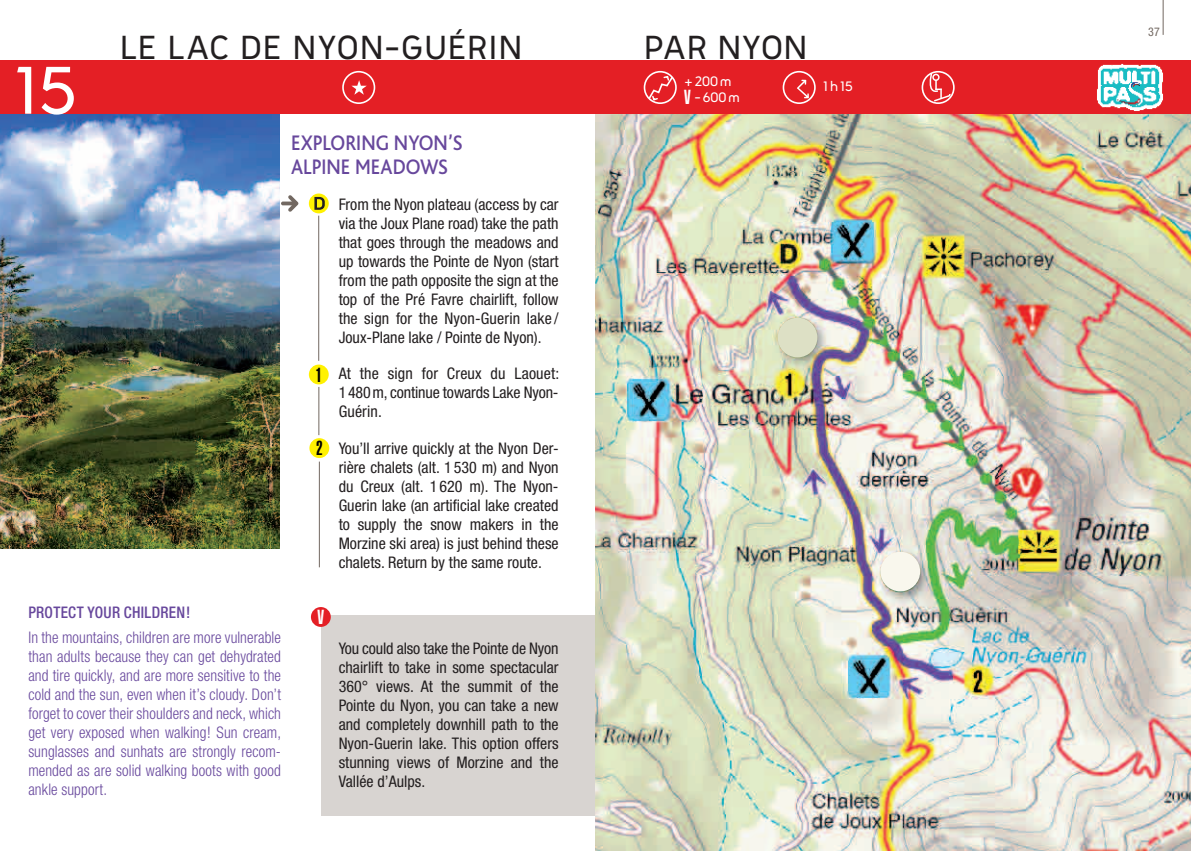
<style>
.page{position:relative;width:1191px;height:851px;background:#fff}
.page>*{position:absolute;margin:0;border:0;box-sizing:border-box;transform-origin:0 0}
.t1{font:700 78.6px "FNAC Demi";color:#fff}
.t2{font:700 39px "FNAC Demi";letter-spacing:.035em;color:#231f20}
.t3{font:500 22px/24px "Bliss";letter-spacing:.005em;color:#67479c;scale:.9 1}
.t4{font:900 extra-condensed 20px "Helvetica";color:#000}
.t5{font:900 extra-condensed 20px "Helvetica";color:#fff}
.t6{font:condensed 16px/19px "Helvetica Neue";color:#231f20;text-align:justify}
.t7{font:300 condensed 16px/19px "Helvetica Neue";letter-spacing:.01em;color:#67479c;text-align:justify;scale:.95 1}
.t8{font:500 condensed 16px "Helvetica Neue";letter-spacing:.02em;color:#67479c;scale:.95 1}
.t9{font:700 16px/16px "FNAC Demi";color:#fff}
.t10{font:condensed 12px "Helvetica Neue";color:#726861}
.s1{font-family:"Helvetica";font-weight:900;font-stretch:extra-condensed;font-size:20px}
</style>
<div class="page">
<img style="left:0;top:113px;width:279px;height:435px">
<div style="left:321px;top:615px;width:332px;height:200px;background:#d8d4d1"></div>
<img style="left:595px;top:113px;width:596px;height:737px">
<div style="left:777px;top:317px;width:40px;height:40px;background:#dde0c5;border-radius:50%"></div>
<div style="left:880px;top:551px;width:40px;height:40px;background:#f9f7ed;border-radius:50%"></div>
<div style="left:0;top:60px;width:1191px;height:53px;background:#e41f25"></div>
<svg style="left:281px;top:195px;width:17px;height:17px"></svg>
<hr style="left:318px;top:216px;width:1px;height:145px;background:#726861">
<div style="left:309px;top:438px;width:20px;height:20px;background:#fff101;border-radius:50%"></div>
<hr style="left:319px;top:461px;width:1px;height:106px;background:#726861">
<div style="left:309px;top:364px;width:20px;height:20px;background:#fff101;border-radius:50%"></div>
<hr style="left:1162px;top:0;width:1px;height:35px;background:#726861">
<hr style="left:318px;top:387px;width:1px;height:48px;background:#726861">
<div style="left:311px;top:607px;width:20px;height:19px;background:#e41f25;border-radius:50%"></div>
<div style="left:782px;top:71px;width:33px;height:33px;border:2px solid #fff;border-radius:50%"></div>
<svg style="left:797px;top:80px;width:12px;height:18px"></svg>
<div style="left:921px;top:71px;width:33px;height:33px;border:2px solid #fff;border-radius:50%"></div>
<svg style="left:926px;top:72px;width:24px;height:31px"></svg>
<div style="left:342px;top:71px;width:33px;height:33px;border:2px solid #fff;border-radius:50%"></div>
<svg style="left:351px;top:80px;width:16px;height:15px"></svg>
<svg style="left:309px;top:193px;width:20px;height:20px"></svg>
<svg style="left:314px;top:197px;width:11px;height:13px"></svg>
<div style="left:643px;top:71px;width:34px;height:33px;border:2px solid #fff;border-radius:50%"></div>
<svg style="left:647px;top:75px;width:27px;height:26px"></svg>
<img style="left:1097px;top:63px;width:66px;height:48px">
<h1 class="t1" style="left:14px;top:53px;width:64px">15</h1>
<h2 class="t2" style="left:120px;top:29px;width:403px">LE LAC DE NYON-GUÉRIN</h2>
<h2 class="t2" style="left:644px;top:29px;width:164px">PAR NYON</h2>
<h3 class="t3" style="left:291px;top:131px;width:192px">EXPLORING NYON’S<br>ALPINE MEADOWS</h3>
<p class="t4" style="left:315px;top:364px;width:8px">1</p>
<p class="t4" style="left:316px;top:436px;width:8px">2</p>
<p class="t6" style="left:339px;top:195px;width:221px">From the Nyon plateau (access by car via the Joux Plane road) take the path that goes through the meadows and up towards the Pointe de Nyon (start from the path opposite the sign at the top of the Pré Favre chairlift, follow the sign for the Nyon-Guerin lake / Joux-Plane lake / Pointe de Nyon).</p>
<p class="t6" style="left:339px;top:364px;width:222px">At the sign for Creux du Laouet:<br>1480m, continue towards Lake Nyon-Guérin.</p>
<p class="t6" style="left:339px;top:438px;width:221px">You’ll arrive quickly at the Nyon Der&shy;rière chalets (alt. 1 530 m) and Nyon du Creux (alt. 1 620 m). The Nyon-Guerin lake (an artificial lake created to supply the snow makers in the Morzine ski area) is just behind these chalets. Return by the same route.</p>
<p class="t9" style="left:684px;top:73px;width:57px">+200m<br><span class="s1">V</span> -600m</p>
<p class="t8" style="left:28px;top:602px;width:18px">PROTE</p>
<p class="t8" style="left:68px;top:602px;width:38px">CT YOUR</p>
<p class="t8" style="left:124px;top:602px;width:27px">CHILDREN</p>
<p class="t8" style="left:186px;top:602px;width:6px">!</p>
<p class="t7" style="left:28px;top:627px;width:267px">In the mountains, children are more vulnerable than adults because they can get dehydrated and tire quickly, and are more sensitive to the cold and the sun, even when it’s cloudy. Don’t forget to cover their shoulders and neck, which get very exposed when walking! Sun cream, sunglasses and sunhats are strongly recom&shy;mended as are solid walking boots with good ankle support.</p>
<p class="t5" style="left:317px;top:605px;width:8px">V</p>
<p class="t6" style="left:339px;top:638px;width:221px">You could also take the Pointe de Nyon chairlift to take in some spectacular 360° views. At the summit of the Pointe du Nyon, you can take a new and completely downhill path to the Nyon-Guerin lake. This option offers stunning views of Morzine and the Vallée d’Aulps.</p>
<p class="t9" style="left:823px;top:78px;width:31px">1h15</p>
<p class="t10" style="left:1148px;top:25px;width:13px">37</p>
</div>
